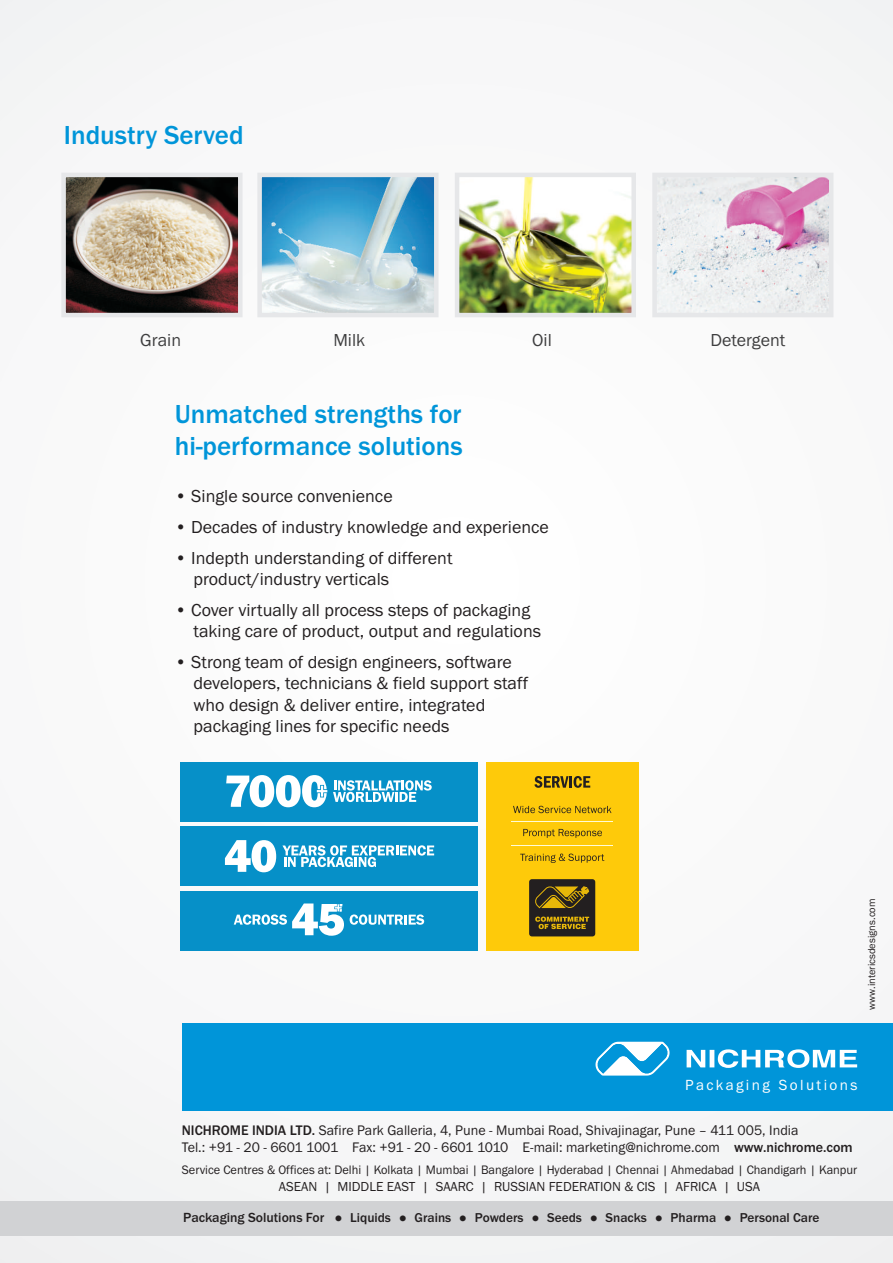
<style>
.page{position:relative;width:893px;height:1263px;background:#fff}
.page>*{position:absolute;margin:0;border:0;box-sizing:border-box;transform-origin:0 0}
.t1{font:500 27px/32.1px "Franklin Gothic";color:#0095d9}
.t2{font:18px/21.5px "Franklin Gothic";color:#231f20}
.t3{font:18px "Franklin Gothic";color:#3e3e3f}
.t4{font:15.15px "Franklin Gothic";letter-spacing:.155em;color:#fff}
.t5{font:14.4px/16.8px "Franklin Gothic";color:#231f20}
.t6{font:13.5px "Franklin Gothic";color:#231f20}
.t7{font:500 13.35px "Franklin Gothic";color:#231f20}
.t8{font:12.75px "Franklin Gothic";color:#231f20}
.t9{font:10.5px "Franklin Gothic";color:#231f20}
.s1{font-weight:500}
.s2{font-size:13.65px}
</style>
<div class="page">
<img style="left:0;top:0;width:893px;height:1263px">
<div style="left:0;top:1201px;width:893px;height:35px;background:#d1d2d4"></div>
<div style="left:182px;top:1023px;width:711px;height:88px;background:#0095d9"></div>
<svg style="left:687px;top:1049px;width:170px;height:19px"></svg>
<svg style="left:595px;top:1042px;width:74px;height:33px"></svg>
<img style="left:262px;top:178px;width:172px;height:134px">
<div style="left:257px;top:173px;width:182px;height:144px;border:4px solid #e6e7e9"></div>
<img style="left:66px;top:178px;width:172px;height:134px">
<div style="left:61px;top:173px;width:182px;height:144px;border:4px solid #e6e7e9"></div>
<img style="left:657px;top:178px;width:171px;height:134px">
<div style="left:652px;top:173px;width:181px;height:144px;border:4px solid #e6e7e9"></div>
<img style="left:460px;top:178px;width:171px;height:134px">
<div style="left:455px;top:173px;width:181px;height:144px;border:4px solid #e6e7e9"></div>
<div style="left:486px;top:762px;width:152px;height:188px;background:#feca0a"></div>
<div style="left:529px;top:879px;width:66px;height:57px;background:#231f20;border-radius:3px"></div>
<svg style="left:535px;top:916px;width:54px;height:13px"></svg>
<svg style="left:535px;top:886px;width:54px;height:23px"></svg>
<svg style="left:513px;top:806px;width:98px;height:7px"></svg>
<svg style="left:523px;top:829px;width:79px;height:9px"></svg>
<svg style="left:520px;top:853px;width:84px;height:10px"></svg>
<svg style="left:534px;top:776px;width:56px;height:12px"></svg>
<hr style="left:511px;top:820px;width:102px;height:1px;background:#fffbd6">
<hr style="left:511px;top:845px;width:102px;height:1px;background:#fffbd6">
<div style="left:180px;top:826px;width:297px;height:59px;background:#0690c8"></div>
<svg style="left:225px;top:840px;width:51px;height:32px"></svg>
<svg style="left:282px;top:845px;width:152px;height:22px"></svg>
<div style="left:180px;top:762px;width:297px;height:59px;background:#0690c8"></div>
<svg style="left:333px;top:780px;width:99px;height:22px"></svg>
<svg style="left:226px;top:775px;width:101px;height:32px"></svg>
<div style="left:180px;top:891px;width:297px;height:59px;background:#0690c8"></div>
<svg style="left:350px;top:914px;width:74px;height:11px"></svg>
<svg style="left:234px;top:903px;width:110px;height:33px"></svg>
<h1 class="t1" style="left:64px;top:121px;width:181px">Industry Served</h1>
<p class="t3" style="left:140px;top:333px;width:42px">Grain</p>
<p class="t3" style="left:333px;top:333px;width:33px">Milk</p>
<p class="t3" style="left:532px;top:333px;width:21px">Oil</p>
<p class="t3" style="left:710px;top:333px;width:76px">Detergent</p>
<h1 class="t1" style="left:175px;top:400px;width:289px">Unmatched strengths for hi-performance solutions</h1>
<p class="t2" style="left:175px;top:487px;width:219px">• Single source convenience</p>
<p class="t2" style="left:175px;top:518px;width:376px">• Decades of industry knowledge and experience</p>
<p class="t2" style="left:194px;top:548px;width:260px;text-indent:-19px">• Indepth understanding of different product/industry verticals</p>
<p class="t2" style="left:194px;top:600px;width:349px;text-indent:-19px">• Cover virtually all process steps of packaging taking care of product, output and regulations</p>
<p class="t2" style="left:194px;top:652px;width:336px;text-indent:-19px">• Strong team of design engineers, software developers, technicians &amp; field support staff who design &amp; deliver entire, integrated packaging lines for specific needs</p>
<p class="t9" style="left:868px;top:1010px;width:113px;rotate:-90deg">www.intericsdesigns.com</p>
<p class="t4" style="left:685px;top:1079px;width:174px">Packaging Solutions</p>
<p class="t5" style="left:182px;top:1123px;width:672px"><span class="s1">NICHROME INDIA LTD.</span> Safire Park Galleria, 4, Pune - Mumbai Road, Shivajinagar, Pune – 411 005, India<br>Tel.: +91 - 20 - 6601 1001 Fax: +91 - 20 - 6601 1010 E-mail: marketing@nichrome.com <span class="s1">www.nichrome.com</span></p>
<p class="t8" style="left:182px;top:1165px;width:677px">Service Centres &amp; Offices at: Delhi | Kolkata | Mumbai | Bangalore | Hyderabad | Chennai | Ahmedabad | Chandigarh | Kanpur</p>
<p class="t7" style="left:183px;top:1213px;width:638px"><span class="s2">Packaging Solutions For</span> ●Liquids ●Grains ●Powders ●Seeds ●Snacks ●Pharma ●Personal Care</p>
<p class="t6" style="left:279px;top:1182px;width:483px">ASEAN | MIDDLE EAST | SAARC | RUSSIAN FEDERATION &amp; CIS | AFRICA | USA</p>
</div>
